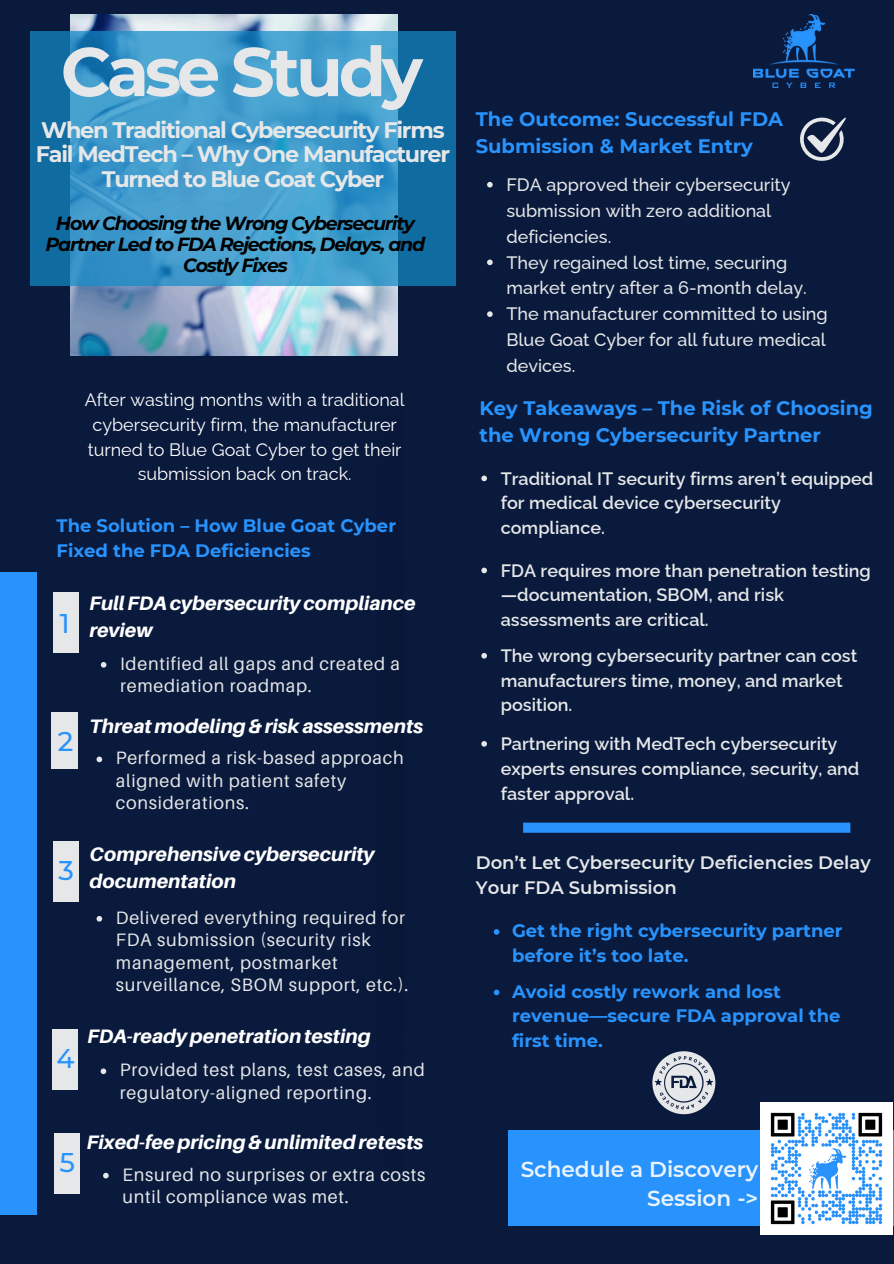
<style>
.page{position:relative;width:894px;height:1264px;background:#fff}
.page>*{position:absolute;margin:0;border:0;box-sizing:border-box;transform-origin:0 0}
.t1{font:700 68.7px "Montserrat";letter-spacing:-.065em;color:#e5e7e8}
.t2{font:500 27px "Montserrat";color:#2993fd}
.t3{font:700 22.35px/24.8px "Montserrat";letter-spacing:-.055em;color:#e5e7e8;text-align:center}
.t4{font:600 21.6px/29.2px "Montserrat";color:#fff;text-align:right}
.t5{font:italic 800 19.5px/27px "Aileron";color:#fff}
.t6{font:700 19.5px/27px "Montserrat";color:#2993fd}
.t7{font:italic 700 18.9px/21.3px "Montserrat";letter-spacing:-.065em;color:#000;text-align:center}
.t8{font:18px/22.5px "Aileron";letter-spacing:.04em;color:#e5e7e8}
.t9{font:600 18px/24.8px "Raleway";color:#e5e7e8}
.t10{font:500 18px/25.8px "Raleway";color:#e5e7e8}
.t11{font:700 18px/24.8px "Montserrat";color:#2993fd}
.t12{font:18px/24.8px "Raleway";color:#fff;text-align:center}
.t13{font:600 18px/24.8px "Montserrat";color:#e5e7e8}
</style>
<div class="page">
<div style="left:0;top:0;width:893px;height:1263px;background:#0a1a3d"></div>
<div style="left:508px;top:1130px;width:385px;height:95px;background:#2993fd"></div>
<div style="left:0;top:572px;width:37px;height:642px;background:#2993fd"></div>
<img style="left:753px;top:15px;width:101px;height:73px">
<div style="left:523px;top:822px;width:327px;height:10px;background:#2993fd"></div>
<div style="left:53px;top:592px;width:25px;height:60px;background:#e5e7e8"></div>
<svg style="left:101px;top:662px;width:5px;height:5px"></svg>
<div style="left:54px;top:841px;width:25px;height:60px;background:#e5e7e8"></div>
<svg style="left:96px;top:916px;width:6px;height:5px"></svg>
<div style="left:53px;top:1028px;width:25px;height:61px;background:#e5e7e8"></div>
<svg style="left:101px;top:1068px;width:5px;height:6px"></svg>
<div style="left:54px;top:1133px;width:25px;height:60px;background:#e5e7e8"></div>
<svg style="left:103px;top:1172px;width:6px;height:6px"></svg>
<img style="left:760px;top:1102px;width:131px;height:132px">
<svg style="left:493px;top:989px;width:6px;height:6px"></svg>
<svg style="left:652px;top:1051px;width:63px;height:63px"></svg>
<div style="left:52px;top:712px;width:26px;height:57px;background:#e5e7e8"></div>
<svg style="left:96px;top:756px;width:6px;height:6px"></svg>
<img style="left:70px;top:15px;width:327px;height:341px">
<svg style="left:30px;top:31px;width:425px;height:255px;background:#3590c2"></svg>
<svg style="left:800px;top:117px;width:45px;height:44px"></svg>
<svg style="left:493px;top:929px;width:6px;height:5px"></svg>
<svg style="left:481px;top:475px;width:6px;height:6px"></svg>
<svg style="left:487px;top:182px;width:5px;height:5px"></svg>
<svg style="left:487px;top:259px;width:5px;height:6px"></svg>
<svg style="left:487px;top:311px;width:5px;height:6px"></svg>
<svg style="left:481px;top:567px;width:6px;height:6px"></svg>
<svg style="left:481px;top:653px;width:6px;height:5px"></svg>
<svg style="left:481px;top:741px;width:6px;height:5px"></svg>
<p class="t1" style="left:61px;top:30px;width:363px">Case Study</p>
<h3 class="t3" style="left:36px;top:117px;width:416px">When Traditional Cybersecurity Firms<br>Fail MedTech – Why One Manufacturer<br>Turned to Blue Goat Cyber</h3>
<p class="t7" style="left:45px;top:212px;width:381px">How Choosing the Wrong Cybersecurity<br>Partner Led to FDA Rejections, Delays, and<br>Costly Fixes</p>
<h3 class="t6" style="left:475px;top:105px;width:309px">The Outcome: Successful FDA<br>Submission &amp; Market Entry</h3>
<p class="t10" style="left:506px;top:172px;width:286px">FDA approved their cybersecurity submission with zero additional deficiencies.</p>
<p class="t10" style="left:506px;top:249px;width:302px">They regained lost time, securing market entry after a 6-month delay.</p>
<p class="t10" style="left:506px;top:301px;width:323px;text-align:justify">The manufacturer committed to using Blue Goat Cyber for all future medical devices.</p>
<p class="t12" style="left:85px;top:387px;width:321px">After wasting months with a traditional cybersecurity firm, the manufacturer turned to Blue Goat Cyber to get their submission back on track.</p>
<p class="t6" style="left:479px;top:394px;width:394px">Key Takeaways – The Risk of Choosing the Wrong Cybersecurity Partner</p>
<p class="t11" style="left:57px;top:513px;width:341px">The Solution – How Blue Goat Cyber<br>Fixed the FDA Deficiencies</p>
<p class="t9" style="left:500px;top:466px;width:374px">Traditional IT security firms aren’t equipped for medical device cybersecurity compliance.</p>
<p class="t2" style="left:60px;top:606px;width:11px">1</p>
<p class="t2" style="left:58px;top:724px;width:17px">2</p>
<h1 class="t5" style="left:89px;top:589px;width:328px">FullFDAcybersecuritycompliance review</h1>
<p class="t8" style="left:120px;top:652px;width:281px">Identified all gaps and created a remediation roadmap.</p>
<p class="t5" style="left:90px;top:712px;width:335px">Threatmodeling&amp;riskassessments</p>
<h3 class="t8" style="left:116px;top:746px;width:289px">Performed a risk-based approach aligned with patient safety considerations.</h3>
<h2 class="t2" style="left:58px;top:854px;width:17px">3</h2>
<h3 class="t5" style="left:90px;top:840px;width:286px">Comprehensivecybersecurity documentation</h3>
<h3 class="t8" style="left:116px;top:905px;width:294px">Delivered everything required for<br>FDA submission (security risk management, postmarket surveillance, SBOM support, etc.).</h3>
<p class="t2" style="left:56px;top:1041px;width:20px">4</p>
<p class="t2" style="left:60px;top:1145px;width:17px">5</p>
<p class="t5" style="left:87px;top:1022px;width:285px">FDA-readypenetrationtesting</p>
<p class="t8" style="left:120px;top:1058px;width:306px">Provided test plans, test cases, and regulatory-aligned reporting.</p>
<p class="t5" style="left:87px;top:1127px;width:338px">Fixed-feepricing&amp;unlimitedretests</p>
<p class="t8" style="left:122px;top:1162px;width:304px">Ensured no surprises or extra costs until compliance was met.</p>
<h3 class="t9" style="left:500px;top:558px;width:371px">FDA requires more than penetration testing —documentation, SBOM, and risk assessments are critical.</h3>
<p class="t9" style="left:500px;top:643px;width:358px">The wrong cybersecurity partner can cost manufacturers time, money, and market position.</p>
<p class="t9" style="left:500px;top:731px;width:360px">Partnering with MedTech cybersecurity experts ensures compliance, security, and faster approval.</p>
<p class="t13" style="left:475px;top:850px;width:396px">Don’t Let Cybersecurity Deficiencies Delay<br>Your FDA Submission</p>
<h3 class="t11" style="left:512px;top:918px;width:332px">Get the right cybersecurity partner before it’s too late.</h3>
<h3 class="t11" style="left:512px;top:978px;width:330px">Avoid costly rework and lost revenue—secure FDA approval the first time.</h3>
<p class="t4" style="left:520px;top:1154px;width:239px">Schedule a Discovery<br>Session -&gt;</p>
</div>
